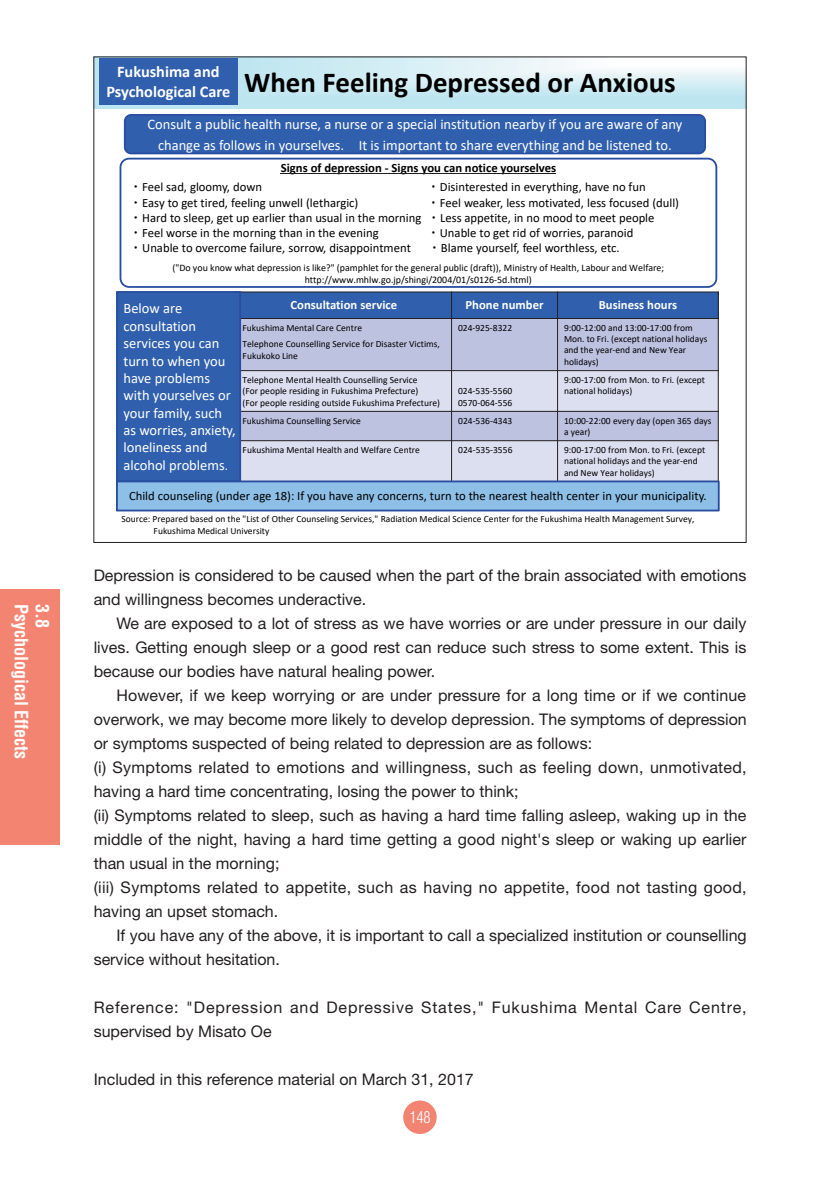
<style>
.page{position:relative;width:840px;height:1191px;background:#fff}
.page>*{position:absolute;margin:0;border:0;box-sizing:border-box;transform-origin:0 0}
.t1{font:700 29px "Calibri";color:#000}
.t2{font:700 condensed 18px "Helvetica";color:#fff}
.t3{font:700 16.2px "Calibri";color:#fff}
.t4{font:16px/24px "Helvetica Neue";color:#231f20;text-align:justify}
.t5{font:16px/24px "Helvetica Neue";letter-spacing:.02em;color:#231f20}
.t6{font:16px/24px "Helvetica Neue";letter-spacing:.055em;color:#231f20}
.t7{font:300 condensed 16px "Helvetica";color:#fff}
.t8{font:14.4px/17.4px "Calibri";color:#fff;text-align:center}
.t9{font:12.6px/15.2px "Calibri";color:#000}
.t10{font:700 12.6px "Calibri";color:#000}
.t11{font:700 12.6px "Calibri";color:#fff}
.t12{font:10px/12px "Calibri";color:#000;text-align:center}
.t13{font:9.6px/11.4px "Calibri";color:#000}
.s1{font-family:"Meiryo"}
.s2{font-size:12.6px}
</style>
<div class="page">
<div style="left:403px;top:1100px;width:33px;height:34px;background:#f48472;border-radius:50%"></div>
<div style="left:0;top:590px;width:60px;height:255px;background:#f48472"></div>
<img style="left:96px;top:59px;width:648px;height:49px">
<svg style="left:119px;top:158px;width:597px;height:130px"></svg>
<hr style="left:281px;top:173px;width:274px;height:1px;background:#231f20">
<svg style="left:124px;top:114px;width:581px;height:40px;background:#2f5eac"></svg>
<svg style="left:116px;top:291px;width:603px;height:220px;background:#94a9d2"></svg>
<div style="left:99px;top:58px;width:138px;height:46px;background:#3060ad"></div>
<p class="t2" style="left:32px;top:604px;width:157px;rotate:90deg">Psychological Effects</p>
<p class="t2" style="left:53px;top:604px;width:25px;rotate:90deg">3.8</p>
<p class="t3" style="left:117px;top:60px;width:104px">Fukushima and</p>
<p class="t1" style="left:106px;top:62px;width:570px"><sub>Psychological</sub> <sub>Care</sub> When Feeling Depressed or Anxious</p>
<p class="t8" style="left:147px;top:114px;width:536px;line-height:20.4px">Consult a public health nurse, a nurse or a special institution nearby if you are aware of any change as follows in yourselves. It is important to share everything and be listened to.</p>
<p class="t10" style="left:281px;top:158px;width:277px">Signs of depression ‐ Signs you can notice yourselves</p>
<p class="t9" style="left:129px;top:179px;width:134px"><span class="s1">・</span>Feel sad, gloomy, down</p>
<p class="t9" style="left:427px;top:179px;width:220px"><span class="s1">・</span>Disinterested in everything, have no fun</p>
<p class="t9" style="left:129px;top:195px;width:230px"><span class="s1">・</span>Easy to get tired, feeling unwell (lethargic)</p>
<p class="t9" style="left:129px;top:195px;width:550px;text-indent:297px"><span class="s1">・</span>Feel weaker, less motivated, less focused (dull)<span class="s1">・</span>Hard to sleep, get up earlier than usual in the morning <span class="s1">・</span>Less appetite, in no mood to meet people<span class="s1">・</span>Feel worse in the morning than in the evening</p>
<p class="t9" style="left:427px;top:225px;width:207px"><span class="s1">・</span>Unable to get rid of worries, paranoid</p>
<p class="t9" style="left:129px;top:240px;width:283px"><span class="s1">・</span>Unable to overcome failure, sorrow, disappointment</p>
<p class="t9" style="left:428px;top:240px;width:193px"><span class="s1">・</span>Blame yourself, feel worthless, etc.</p>
<p class="t12" style="left:172px;top:262px;width:493px">("Do you know what depression is like?" (pamphlet for the general public (draft)), Ministry of Health, Labour and Welfare; http://www.mhlw.go.jp/shingi/2004/01/s0126‐5d.html)</p>
<p class="t11" style="left:290px;top:296px;width:108px">Consultation service</p>
<p class="t11" style="left:465px;top:296px;width:79px">Phone number</p>
<p class="t11" style="left:598px;top:296px;width:80px">Business hours</p>
<p class="t13" style="left:242px;top:319px;width:199px;line-height:16.8px">Fukushima Mental Care Centre<br>Telephone Counselling Service for Disaster Victims,</p>
<p class="t13" style="left:242px;top:350px;width:57px">Fukukoko Line</p>
<p class="t8" style="left:123px;top:299px;width:114px;text-align:left">Below are consultation services you can turn to when you have problems with yourselves or your family, such as worries, anxiety, loneliness and alcohol problems<span class="s2">.</span></p>
<p class="t9" style="left:129px;top:488px;width:579px">Child counseling (under age 18): If you have any concerns, turn to the nearest health center in your municipality.</p>
<p class="t13" style="left:153px;top:513px;width:542px;text-indent:-32px">Source: Prepared based on the "List of Other Counseling Services," Radiation Medical Science Center for the Fukushima Health Management Survey,<br>Fukushima Medical University</p>
<p class="t13" style="left:458px;top:321px;width:56px">024‐925‐8322</p>
<p class="t13" style="left:563px;top:321px;width:145px">9:00‐12:00 and 13:00‐17:00 from<br>Mon. to Fri. (except national holidays and the year‐end and New Year holidays)</p>
<p class="t13" style="left:563px;top:374px;width:142px">9:00‐17:00 from Mon. to Fri. (except national holidays)</p>
<p class="t13" style="left:242px;top:374px;width:199px">Telephone Mental Health Counselling Service<br>(For people residing in Fukushima Prefecture)<br>(For people residing outside Fukushima Prefecture)</p>
<p class="t13" style="left:458px;top:385px;width:56px">024‐535‐5560<br>0570‐064‐556</p>
<p class="t13" style="left:242px;top:414px;width:120px">Fukushima Counselling Service</p>
<p class="t13" style="left:458px;top:414px;width:56px">024‐536‐4343</p>
<p class="t13" style="left:563px;top:414px;width:149px">10:00‐22:00 every day (open 365 days a year)</p>
<p class="t13" style="left:242px;top:444px;width:179px">Fukushima Mental Health and Welfare Centre</p>
<p class="t13" style="left:458px;top:444px;width:56px">024‐535‐3556</p>
<p class="t13" style="left:563px;top:444px;width:143px">9:00‐17:00 from Mon. to Fri. (except national holidays and the year‐end and New Year holidays)</p>
<p class="t4" style="left:94px;top:563px;width:654px">Depression is considered to be caused when the part of the brain associated with emotions and willingness becomes underactive.</p>
<p class="t4" style="left:94px;top:611px;width:653px;text-indent:23px">We are exposed to a lot of stress as we have worries or are under pressure in our daily lives. Getting enough sleep or a good rest can reduce such stress to some extent. This is because our bodies have natural healing power.</p>
<p class="t4" style="left:94px;top:683px;width:654px;text-indent:23px">However, if we keep worrying or are under pressure for a long time or if we continue overwork, we may become more likely to develop depression. The symptoms of depression or symptoms suspected of being related to depression are as follows:</p>
<p class="t5" style="left:94px;top:755px;width:654px">(i) Symptoms related to emotions and willingness, such as feeling down, unmotivated, having a hard time concentrating, losing the power to think;</p>
<p class="t4" style="left:94px;top:803px;width:654px">(ii) Symptoms related to sleep, such as having a hard time falling asleep, waking up in the middle of the night, having a hard time getting a good night's sleep or waking up earlier than usual in the morning;</p>
<p class="t5" style="left:94px;top:875px;width:654px">(iii) Symptoms related to appetite, such as having no appetite, food not tasting good, having an upset stomach.</p>
<p class="t4" style="left:94px;top:923px;width:654px;text-indent:23px">If you have any of the above, it is important to call a specialized institution or counselling service without hesitation.</p>
<p class="t6" style="left:94px;top:995px;width:654px">Reference: "Depression and Depressive States," Fukushima Mental Care Centre, supervised by Misato Oe</p>
<p class="t4" style="left:94px;top:1067px;width:381px">Included in this reference material on March 31, 2017</p>
<p class="t7" style="left:409px;top:1107px;width:23px">148</p>
</div>
